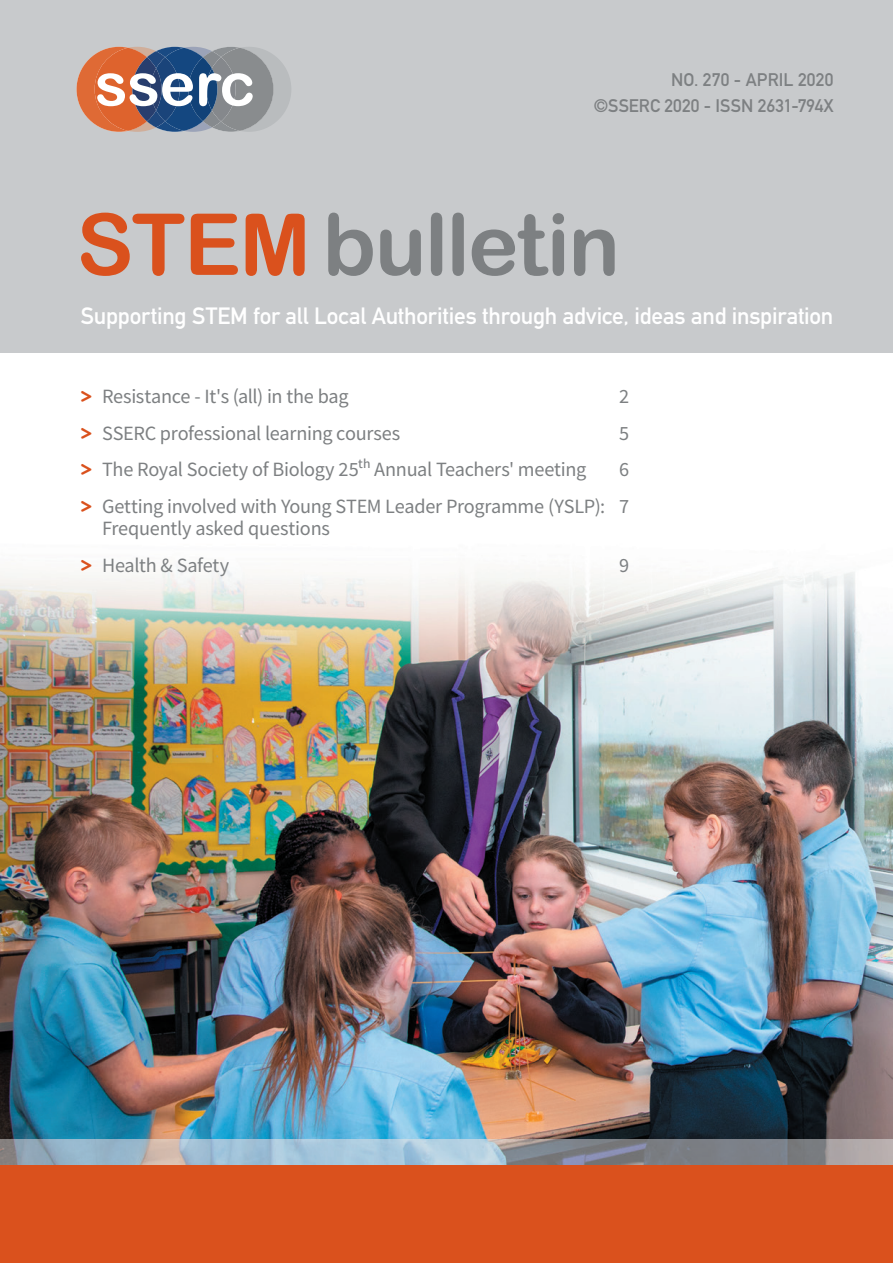
<style>
.page{position:relative;width:893px;height:1263px;background:#fff}
.page>*{position:absolute;margin:0;border:0;box-sizing:border-box;transform-origin:0 0}
.t1{font:85.5px "Arial Rounded MT Bold";letter-spacing:-.02em;color:#7d8082}
.t2{font:700 23.25px "DIN Alternate";letter-spacing:-.01em;color:#fff}
.t3{font:20.25px/36.8px "Source Sans Pro";letter-spacing:-.015em;color:#7d8082;text-align:right}
.t4{font:700 18px/25.5px "DIN Alternate";letter-spacing:.01em;color:#7d8082;text-align:right}
.s1{color:#da511d}
.s2{font-family:"Monoglyceride";font-weight:700;font-size:22.05px;color:#da511d}
</style>
<div class="page">
<img style="left:0;top:565px;width:893px;height:575px">
<div style="left:0;top:0;width:893px;height:353px;background:#c8cacc"></div>
<img style="left:0;top:1140px;width:893px;height:25px">
<div style="left:0;top:1165px;width:893px;height:98px;background:#da511d"></div>
<svg style="left:77px;top:47px;width:214px;height:85px"></svg>
<p class="t4" style="left:594px;top:66px;width:241px">NO. 270 - APRIL 2020<br>©SSERC 2020 - ISSN 2631-794X</p>
<h1 class="t1" style="left:77px;top:194px;width:545px"><span class="s1">STEM</span> bulletin</h1>
<p class="t2" style="left:81px;top:298px;width:754px">Supporting STEM for all Local Authorities through advice, ideas and inspiration</p>
<p class="t3" style="left:81px;top:378px;width:269px"><span class="s2">&gt;</span> Resistance - It's (all) in the bag</p>
<p class="t3" style="left:619px;top:378px;width:12px">2</p>
<p class="t3" style="left:81px;top:414px;width:321px"><span class="s2">&gt;</span> SSERC professional learning courses</p>
<p class="t3" style="left:619px;top:414px;width:12px">5</p>
<p class="t3" style="left:81px;top:451px;width:507px"><span class="s2">&gt;</span> The Royal Society of Biology 25ᵗʰ Annual Teachers' meeting</p>
<p class="t3" style="left:81px;top:451px;width:550px">6<br><span class="s2">&gt;</span> Getting involved with Young STEM Leader Programme (YSLP): 7</p>
<p class="t3" style="left:81px;top:510px;width:251px;text-align:left;text-indent:21px">Frequently asked questions <span class="s2">&gt;</span> Health &amp; Safety</p>
<p class="t3" style="left:619px;top:546px;width:12px">9</p>
</div>
